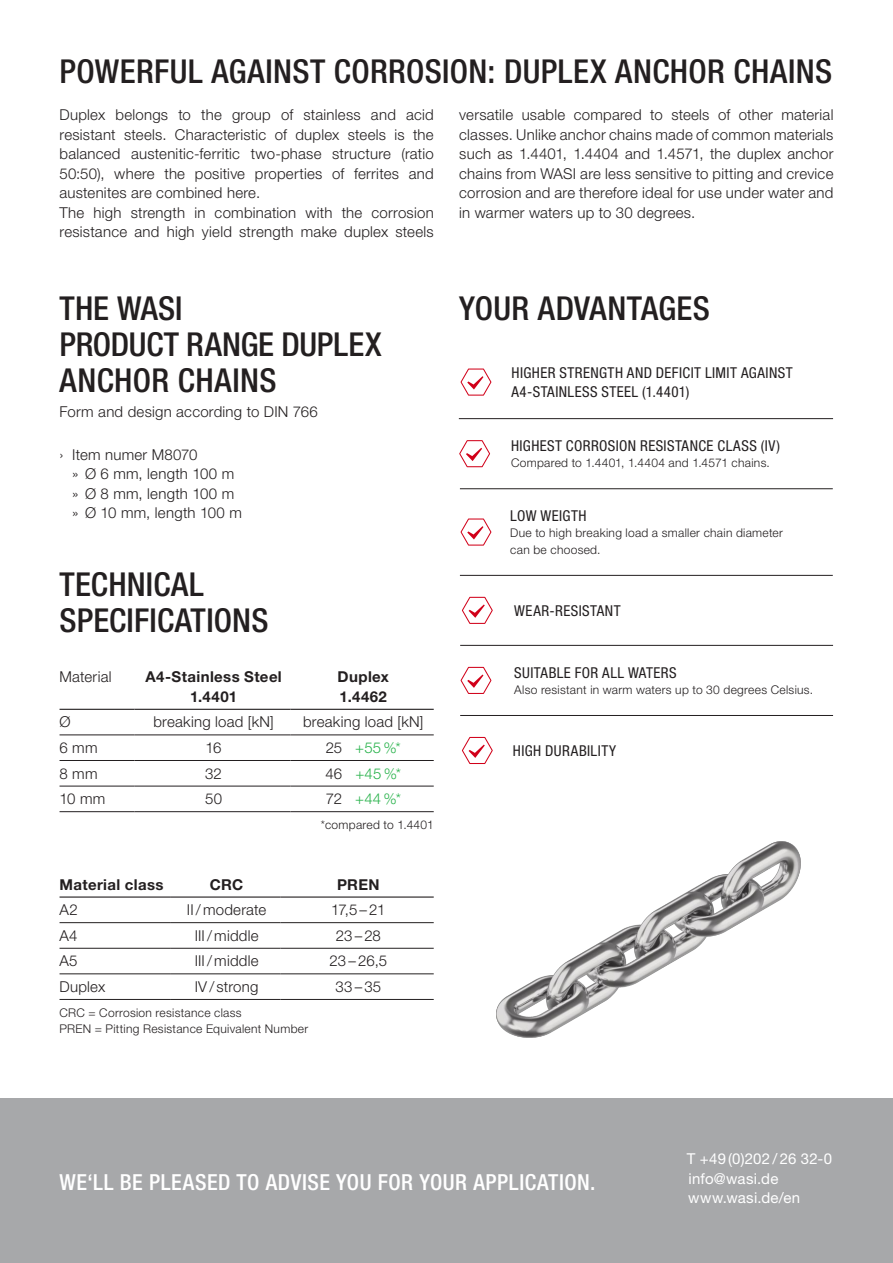
<style>
.page{position:relative;width:893px;height:1263px;background:#fff}
.page>*{position:absolute;margin:0;border:0;box-sizing:border-box;transform-origin:0 0}
.t1{font:500 condensed 33px/36.3px "Helvetica Neue LT Std";letter-spacing:.01em;color:#231f20}
.t2{font:500 condensed 22.2px "Helvetica Neue LT Std";letter-spacing:.025em;color:#fff}
.t3{font:300 15px/19.5px "Helvetica Neue LT Std";letter-spacing:.015em;color:#231f20}
.t4{font:condensed 15px/19.5px "Helvetica Neue LT Std";letter-spacing:.03em;color:#231f20}
.t5{font:700 15px/19.5px "Helvetica Neue LT Std";letter-spacing:.025em;color:#231f20;text-align:center}
.t6{font:15px/19.5px "Helvetica Neue LT Std";letter-spacing:.015em;color:#fff}
.t7{font:300 15px "Helvetica Neue LT Std";letter-spacing:.01em;color:#28b24b}
.t8{font:300 12px/16.5px "Helvetica Neue LT Std";letter-spacing:.025em;color:#231f20}
.s1{color:#231f20}
</style>
<div class="page">
<div style="left:0;top:1098px;width:893px;height:165px;background:#a7a8aa"></div>
<hr style="left:60px;top:735px;width:74px;height:1px;background:#231f20">
<hr style="left:134px;top:735px;width:156px;height:1px;background:#231f20">
<hr style="left:290px;top:735px;width:144px;height:1px;background:#231f20">
<hr style="left:60px;top:760px;width:74px;height:1px;background:#231f20">
<hr style="left:134px;top:760px;width:156px;height:1px;background:#231f20">
<hr style="left:290px;top:760px;width:144px;height:1px;background:#231f20">
<hr style="left:60px;top:786px;width:74px;height:1px;background:#231f20">
<hr style="left:134px;top:786px;width:156px;height:1px;background:#231f20">
<hr style="left:290px;top:786px;width:144px;height:1px;background:#231f20">
<hr style="left:60px;top:811px;width:74px;height:1px;background:#231f20">
<hr style="left:134px;top:811px;width:156px;height:1px;background:#231f20">
<hr style="left:290px;top:811px;width:144px;height:1px;background:#231f20">
<hr style="left:60px;top:709px;width:74px;height:1px;background:#231f20">
<hr style="left:134px;top:709px;width:156px;height:1px;background:#231f20">
<hr style="left:290px;top:709px;width:144px;height:1px;background:#231f20">
<svg style="left:460px;top:368px;width:31px;height:28px"></svg>
<hr style="left:459px;top:418px;width:374px;height:1px;background:#231f20">
<svg style="left:460px;top:518px;width:31px;height:28px"></svg>
<svg style="left:462px;top:597px;width:31px;height:27px"></svg>
<svg style="left:460px;top:667px;width:31px;height:27px"></svg>
<svg style="left:462px;top:737px;width:31px;height:27px"></svg>
<hr style="left:460px;top:488px;width:373px;height:1px;background:#231f20">
<hr style="left:460px;top:645px;width:373px;height:1px;background:#231f20">
<hr style="left:460px;top:715px;width:373px;height:1px;background:#231f20">
<img style="left:497px;top:842px;width:304px;height:195px">
<svg style="left:459px;top:440px;width:31px;height:27px"></svg>
<hr style="left:460px;top:575px;width:373px;height:1px;background:#231f20">
<hr style="left:60px;top:922px;width:110px;height:1px;background:#231f20">
<hr style="left:170px;top:922px;width:111px;height:1px;background:#231f20">
<hr style="left:281px;top:922px;width:153px;height:1px;background:#231f20">
<hr style="left:60px;top:948px;width:110px;height:1px;background:#231f20">
<hr style="left:170px;top:948px;width:111px;height:1px;background:#231f20">
<hr style="left:281px;top:948px;width:153px;height:1px;background:#231f20">
<hr style="left:60px;top:973px;width:110px;height:1px;background:#231f20">
<hr style="left:170px;top:973px;width:111px;height:1px;background:#231f20">
<hr style="left:281px;top:973px;width:153px;height:1px;background:#231f20">
<hr style="left:60px;top:999px;width:110px;height:1px;background:#231f20">
<hr style="left:170px;top:999px;width:111px;height:1px;background:#231f20">
<hr style="left:281px;top:999px;width:153px;height:1px;background:#231f20">
<hr style="left:60px;top:896px;width:110px;height:2px;background:#231f20">
<hr style="left:170px;top:896px;width:111px;height:2px;background:#231f20">
<hr style="left:281px;top:896px;width:153px;height:2px;background:#231f20">
<h1 class="t1" style="left:60px;top:53px;width:774px">POWERFUL AGAINST CORROSION: DUPLEX ANCHOR CHAINS</h1>
<p class="t3" style="left:60px;top:105px;width:376px">Duplex belongs to the group of stainless and acid resistant steels. Characteristic of duplex steels is the balanced austenitic-ferritic two-phase structure (ratio 50:50), where the positive properties of ferrites and austenites are combined here.<br>The high strength in combination with the corrosion resistance and high yield strength make duplex steels</p>
<p class="t3" style="left:459px;top:105px;width:376px;text-align:justify">versatile usable compared to steels of other material classes. Unlike anchor chains made of common materials such as 1.4401, 1.4404 and 1.4571, the duplex anchor chains from WASI are less sensitive to pitting and crevice corrosion and are therefore ideal for use under water and in warmer waters up to 30 degrees.</p>
<h1 class="t1" style="left:60px;top:290px;width:324px">THE WASI<br>PRODUCT RANGE DUPLEX<br>ANCHOR CHAINS</h1>
<p class="t3" style="left:60px;top:402px;width:260px">Form and design according to DIN 766</p>
<p class="t3" style="left:72px;top:444px;width:171px;text-indent:-13px">› Item numer M8070<br>» Ø 6 mm, length 100 m » Ø 8 mm, length 100 m » Ø 10 mm, length 100 m</p>
<h1 class="t1" style="left:60px;top:566px;width:210px">TECHNICAL<br>SPECIFICATIONS</h1>
<p class="t3" style="left:60px;top:667px;width:54px">Material</p>
<p class="t5" style="left:145px;top:667px;width:138px">A4-Stainless Steel<br>1.4401</p>
<p class="t5" style="left:338px;top:667px;width:53px;text-align:left">Duplex<br>1.4462</p>
<p class="t3" style="left:60px;top:712px;width:13px">Ø</p>
<p class="t3" style="left:153px;top:712px;width:122px">breaking load [kN]</p>
<p class="t3" style="left:303px;top:712px;width:122px">breaking load [kN]</p>
<p class="t3" style="left:60px;top:738px;width:40px">6 mm</p>
<p class="t3" style="left:206px;top:738px;width:17px">16</p>
<p class="t7" style="left:326px;top:738px;width:77px"><span class="s1">25</span> +55%*</p>
<p class="t3" style="left:60px;top:763px;width:40px">8 mm</p>
<p class="t3" style="left:205px;top:763px;width:18px">32</p>
<p class="t7" style="left:326px;top:764px;width:77px"><span class="s1">46</span> +45%*</p>
<p class="t3" style="left:60px;top:789px;width:47px">10 mm</p>
<p class="t3" style="left:205px;top:789px;width:18px">50</p>
<p class="t7" style="left:326px;top:790px;width:77px"><span class="s1">72</span> +44%*</p>
<p class="t8" style="left:321px;top:816px;width:114px">*compared to 1.4401</p>
<p class="t5" style="left:60px;top:874px;width:105px">Material class</p>
<p class="t5" style="left:210px;top:874px;width:35px">CRC</p>
<p class="t5" style="left:337px;top:874px;width:44px">PREN</p>
<p class="t3" style="left:60px;top:900px;width:20px">A2</p>
<p class="t3" style="left:187px;top:900px;width:81px">II/ moderate</p>
<p class="t3" style="left:331px;top:900px;width:56px">17,5 – 21</p>
<p class="t3" style="left:60px;top:925px;width:19px">A4</p>
<p class="t3" style="left:195px;top:925px;width:65px">III/ middle</p>
<p class="t3" style="left:336px;top:925px;width:46px">23–28</p>
<p class="t3" style="left:60px;top:951px;width:19px">A5</p>
<p class="t3" style="left:195px;top:951px;width:65px">III/ middle</p>
<p class="t3" style="left:330px;top:951px;width:59px">23 – 26,5</p>
<p class="t3" style="left:60px;top:976px;width:47px">Duplex</p>
<p class="t3" style="left:195px;top:976px;width:65px">IV/ strong</p>
<p class="t3" style="left:336px;top:976px;width:47px">33–35</p>
<p class="t8" style="left:60px;top:1004px;width:250px">CRC = Corrosion resistance class<br>PREN = Pitting Resistance Equivalent Number</p>
<h1 class="t1" style="left:459px;top:290px;width:252px">YOUR ADVANTAGES</h1>
<p class="t4" style="left:512px;top:362px;width:283px">HIGHER STRENGTH AND DEFICIT LIMIT AGAINST<br>A4-STAINLESS STEEL (1.4401)</p>
<p class="t4" style="left:511px;top:436px;width:271px">HIGHEST CORROSION RESISTANCE CLASS (IV)</p>
<p class="t8" style="left:511px;top:454px;width:260px">Compared to 1.4401, 1.4404 and 1.4571 chains.</p>
<p class="t4" style="left:510px;top:506px;width:78px">LOW WEIGTH</p>
<p class="t8" style="left:510px;top:525px;width:274px">Due to high breaking load a smaller chain diameter can be choosed.</p>
<p class="t4" style="left:514px;top:600px;width:108px">WEAR-RESISTANT</p>
<p class="t4" style="left:514px;top:662px;width:164px">SUITABLE FOR ALL WATERS</p>
<p class="t8" style="left:514px;top:681px;width:300px">Also resistant in warm waters up to 30 degrees Celsius.</p>
<p class="t4" style="left:513px;top:741px;width:105px">HIGH DURABILITY</p>
<h2 class="t2" style="left:60px;top:1169px;width:538px">WE‘LL BE PLEASED TO ADVISE YOU FOR YOUR APPLICATION.</h2>
<p class="t6" style="left:687px;top:1149px;width:147px">T +49 (0)202 / 26 32-0 info@wasi.de www.wasi.de/en</p>
</div>
